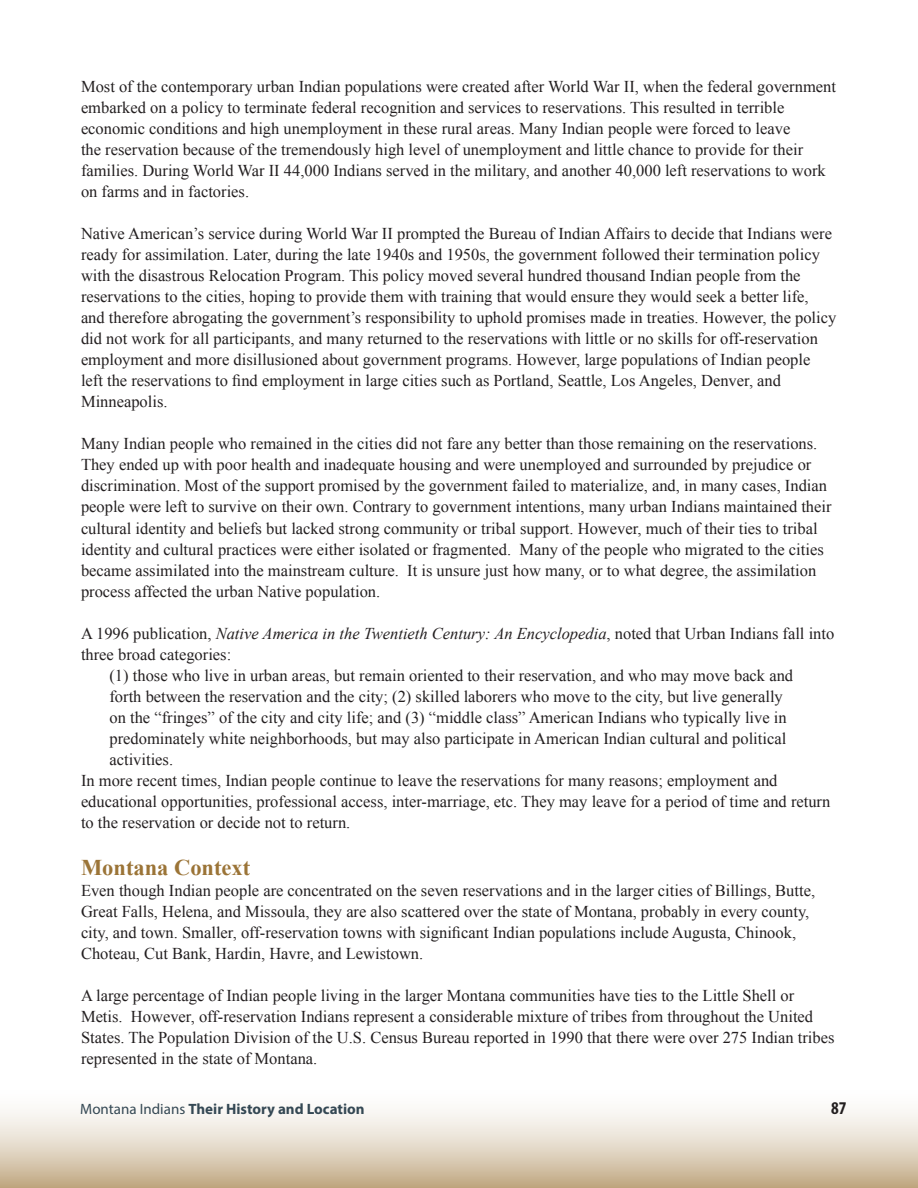
<style>
.page{position:relative;width:918px;height:1188px;background:#fff}
.page>*{position:absolute;margin:0;border:0;box-sizing:border-box;transform-origin:0 0}
.t1{font:700 22.5px "Times New Roman";color:#9b7437}
.t2{font:700 condensed 18px "Myriad Pro";color:#231f20}
.t3{font:16.5px/21px "Times New Roman";color:#231f20}
.t4{font:italic 16.5px "Times New Roman";color:#231f20}
.t5{font:700 15px "Myriad Pro";color:#354955}
.s1{font-style:normal}
.s2{font-weight:400}
</style>
<div class="page">
<div style="left:0;top:1087px;width:918px;height:101px;background:linear-gradient(to bottom,#fff,#c6b08e)"></div>
<p class="t3" style="left:81px;top:76px;width:757px">Most of the contemporary urban Indian populations were created after World War II, when the federal government embarked on a policy to terminate federal recognition and services to reservations. This resulted in terrible economic conditions and high unemployment in these rural areas. Many Indian people were forced to leave<br>the reservation because of the tremendously high level of unemployment and little chance to provide for their families. During World War II 44,000 Indians served in the military, and another 40,000 left reservations to work on farms and in factories.</p>
<p class="t3" style="left:81px;top:223px;width:757px">Native American’s service during World War II prompted the Bureau of Indian Affairs to decide that Indians were ready for assimilation. Later, during the late 1940s and 1950s, the government followed their termination policy with the disastrous Relocation Program. This policy moved several hundred thousand Indian people from the reservations to the cities, hoping to provide them with training that would ensure they would seek a better life, and therefore abrogating the government’s responsibility to uphold promises made in treaties. However, the policy did not work for all participants, and many returned to the reservations with little or no skills for off-reservation employment and more disillusioned about government programs. However, large populations of Indian people left the reservations to find employment in large cities such as Portland, Seattle, Los Angeles, Denver, and Minneapolis.</p>
<p class="t3" style="left:81px;top:433px;width:752px">Many Indian people who remained in the cities did not fare any better than those remaining on the reservations.<br>They ended up with poor health and inadequate housing and were unemployed and surrounded by prejudice or discrimination. Most of the support promised by the government failed to materialize, and, in many cases, Indian people were left to survive on their own. Contrary to government intentions, many urban Indians maintained their cultural identity and beliefs but lacked strong community or tribal support. However, much of their ties to tribal identity and cultural practices were either isolated or fragmented. Many of the people who migrated to the cities became assimilated into the mainstream culture. It is unsure just how many, or to what degree, the assimilation process affected the urban Native population.</p>
<p class="t4" style="left:81px;top:624px;width:755px"><span class="s1">A 1996 publication,</span> Native America in the Twentieth Century: An Encyclopedia<span class="s1">, noted that Urban Indians fall into</span></p>
<p class="t3" style="left:81px;top:643px;width:152px">three broad categories:</p>
<p class="t3" style="left:109px;top:664px;width:685px">(1) those who live in urban areas, but remain oriented to their reservation, and who may move back and</p>
<p class="t3" style="left:109px;top:685px;width:675px">forth between the reservation and the city; (2) skilled laborers who move to the city, but live generally</p>
<p class="t3" style="left:109px;top:706px;width:679px">on the “fringes” of the city and city life; and (3) “middle class” American Indians who typically live in</p>
<p class="t3" style="left:109px;top:727px;width:678px">predominately white neighborhoods, but may also participate in American Indian cultural and political</p>
<p class="t3" style="left:109px;top:748px;width:65px">activities.</p>
<p class="t3" style="left:81px;top:769px;width:698px">In more recent times, Indian people continue to leave the reservations for many reasons; employment and</p>
<p class="t3" style="left:81px;top:790px;width:751px">educational opportunities, professional access, inter-marriage, etc. They may leave for a period of time and return</p>
<p class="t3" style="left:81px;top:811px;width:271px">to the reservation or decide not to return.</p>
<h1 class="t1" style="left:81px;top:855px;width:171px">Montana Context</h1>
<p class="t3" style="left:81px;top:880px;width:736px">Even though Indian people are concentrated on the seven reservations and in the larger cities of Billings, Butte, Great Falls, Helena, and Missoula, they are also scattered over the state of Montana, probably in every county, city, and town. Smaller, off-reservation towns with significant Indian populations include Augusta, Chinook, Choteau, Cut Bank, Hardin, Havre, and Lewistown.</p>
<p class="t3" style="left:81px;top:985px;width:755px">A large percentage of Indian people living in the larger Montana communities have ties to the Little Shell or Metis. However, off-reservation Indians represent a considerable mixture of tribes from throughout the United States. The Population Division of the U.S. Census Bureau reported in 1990 that there were over 275 Indian tribes represented in the state of Montana.</p>
<p class="t5" style="left:80px;top:1099px;width:286px"><span class="s2">Montana Indians</span> Their History and Location</p>
<p class="t2" style="left:831px;top:1097px;width:17px">87</p>
</div>
